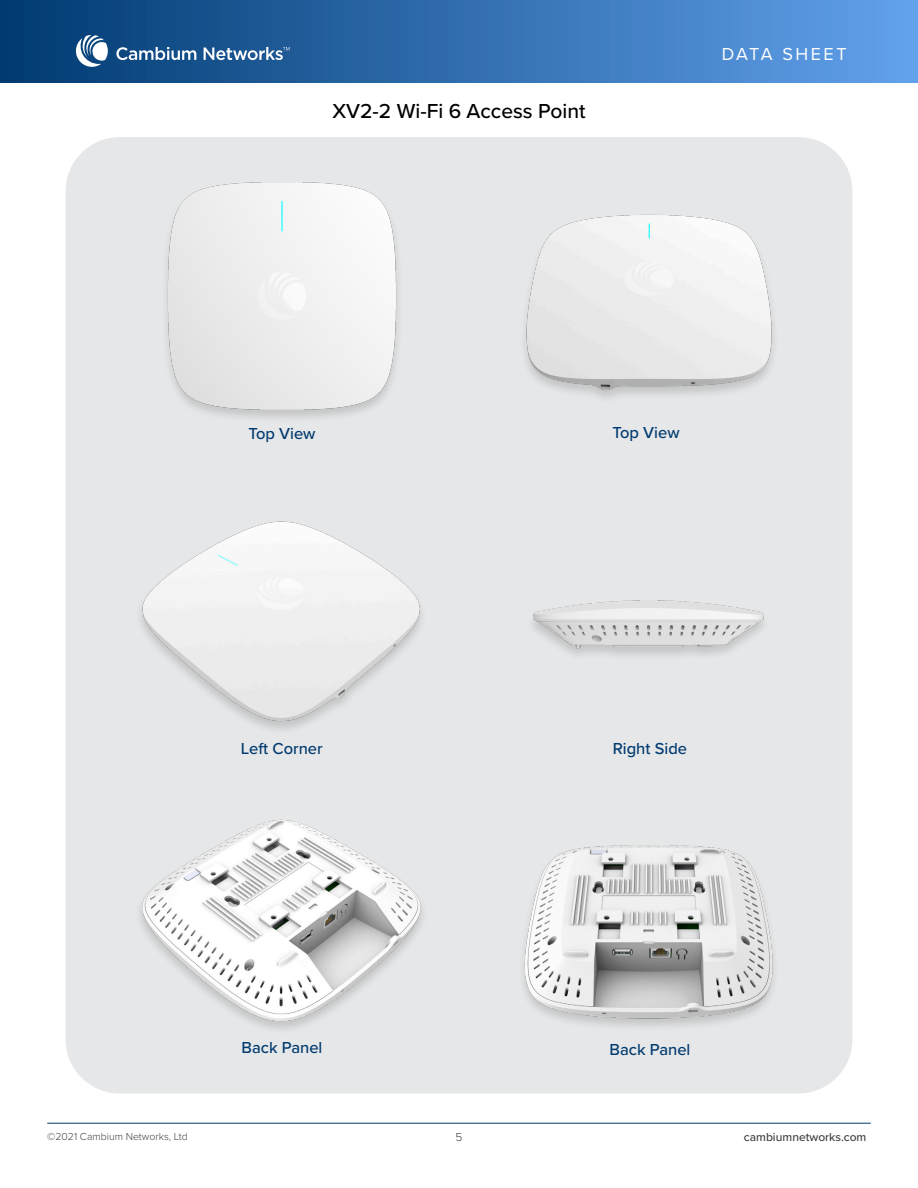
<style>
.page{position:relative;width:918px;height:1188px;background:#fff}
.page>*{position:absolute;margin:0;border:0;box-sizing:border-box;transform-origin:0 0}
.t1{font:500 21px "Proxima Nova";color:#000}
.t2{font:18px "Proxima Nova";letter-spacing:.14em;color:#fff}
.t3{font:500 16.5px "Proxima Nova";color:#003a6f}
.t4{font:500 12px "Proxima Nova";color:#404041}
.t5{font:300 12px "Proxima Nova";color:#404041}
.t6{font:300 10.5px "Proxima Nova";color:#404041}
</style>
<div class="page">
<hr style="left:47px;top:1123px;width:824px;height:1px;background:#003a6f">
<div style="left:0;top:0;width:918px;height:82px;background:linear-gradient(to right,#003a70,#62a1ec)"></div>
<svg style="left:116px;top:47px;width:80px;height:13px"></svg>
<svg style="left:204px;top:47px;width:86px;height:13px"></svg>
<svg style="left:76px;top:35px;width:32px;height:32px"></svg>
<div style="left:66px;top:137px;width:786px;height:956px;background:#e6e7e8;border-radius:54px"></div>
<img style="left:166px;top:182px;width:232px;height:235px">
<img style="left:525px;top:214px;width:249px;height:184px">
<img style="left:532px;top:600px;width:232px;height:56px">
<img style="left:140px;top:521px;width:282px;height:209px">
<img style="left:523px;top:845px;width:251px;height:182px">
<img style="left:140px;top:819px;width:283px;height:210px">
<p class="t1" style="left:332px;top:95px;width:255px">XV2-2 Wi-Fi 6 Access Point</p>
<p class="t2" style="left:722px;top:41px;width:126px">DATA SHEET</p>
<p class="t3" style="left:248px;top:421px;width:69px">Top View</p>
<p class="t3" style="left:612px;top:420px;width:69px">Top View</p>
<p class="t3" style="left:241px;top:736px;width:83px">Left Corner</p>
<p class="t3" style="left:613px;top:736px;width:76px">Right Side</p>
<p class="t3" style="left:242px;top:1035px;width:82px">Back Panel</p>
<p class="t3" style="left:610px;top:1037px;width:82px">Back Panel</p>
<p class="t6" style="left:47px;top:1128px;width:142px">©2021 Cambium Networks, Ltd</p>
<p class="t5" style="left:456px;top:1128px;width:8px">5</p>
<p class="t4" style="left:744px;top:1128px;width:124px">cambiumnetworks.com</p>
</div>
